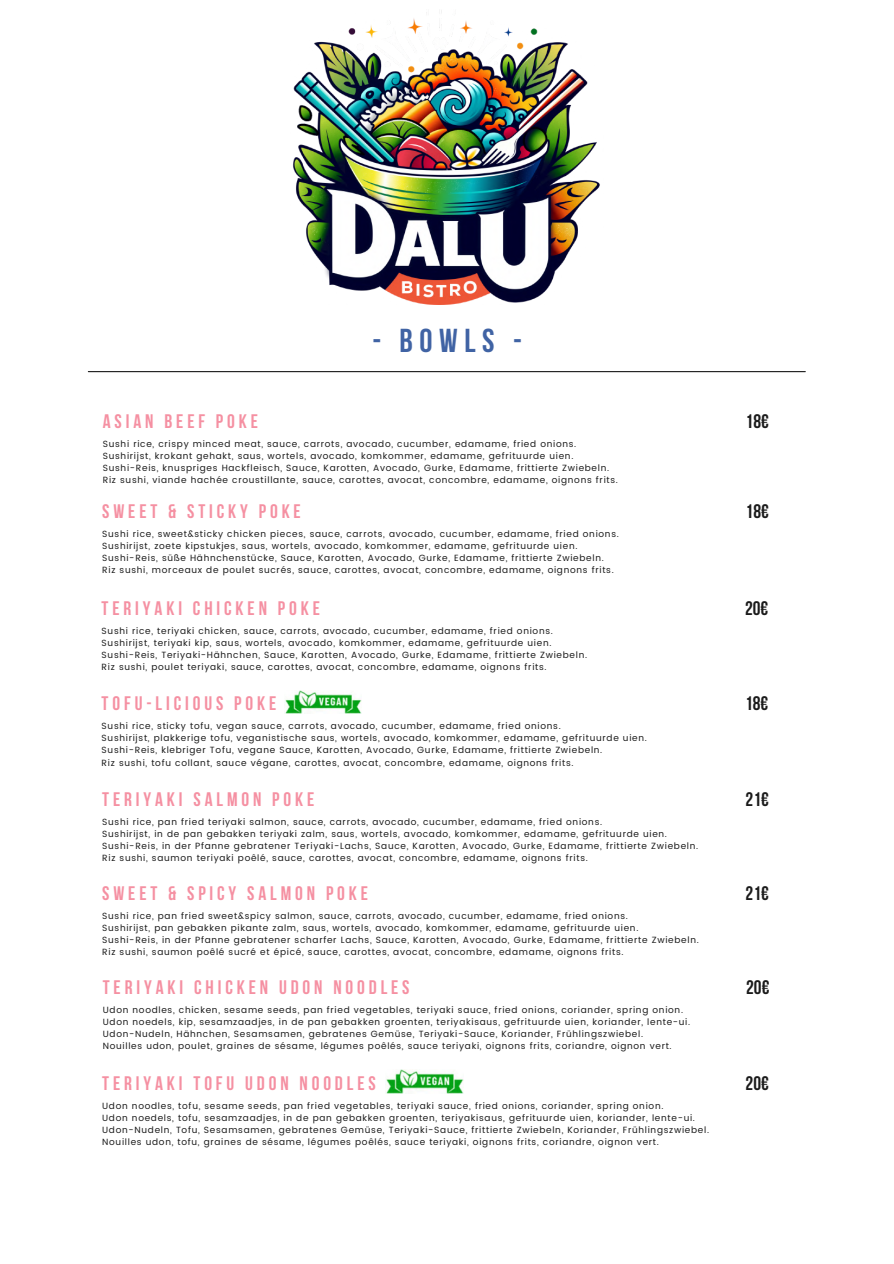
<style>
.page{position:relative;width:894px;height:1264px;background:#fff}
.page>*{position:absolute;margin:0;border:0;box-sizing:border-box;transform-origin:0 0}
.t1{font:700 33px "Bebas Neue";letter-spacing:.2em;color:#4063a4}
.t2{font:700 19.5px "Bebas Neue";letter-spacing:.2em;color:#f590a2}
.t3{font:700 19.5px "Bebas Neue";color:#1b1b1b}
.t4{font:9px "Poppins";letter-spacing:.08em;color:#1b1b1b}
</style>
<div class="page">
<hr style="left:88px;top:371px;width:717px;height:1px;background:#1b1b1b">
<img style="left:293px;top:10px;width:307px;height:294px">
<img style="left:285px;top:690px;width:76px;height:23px">
<img style="left:386px;top:1069px;width:77px;height:24px">
<h2 class="t1" style="left:372px;top:327px;width:151px">- BOWLS -</h2>
<p class="t2" style="left:103px;top:413px;width:157px">ASIAN BEEF POKE</p>
<p class="t4" style="left:103px;top:438px;width:475px">Sushi rice, crispy minced meat, sauce, carrots, avocado, cucumber, edamame, fried onions.</p>
<p class="t4" style="left:103px;top:450px;width:472px">Sushirijst, krokant gehakt, saus, wortels, avocado, komkommer, edamame, gefrituurde uien.</p>
<p class="t4" style="left:103px;top:462px;width:507px">Sushi-Reis, knuspriges Hackfleisch, Sauce, Karotten, Avocado, Gurke, Edamame, frittierte Zwiebeln.</p>
<h3 class="t4" style="left:103px;top:474px;width:516px">Riz sushi, viande hachée croustillante, sauce, carottes, avocat, concombre, edamame, oignons frits.</h3>
<p class="t2" style="left:102px;top:503px;width:200px">SWEET &amp; STICKY POKE</p>
<p class="t4" style="left:102px;top:528px;width:518px">Sushi rice, sweet&amp;sticky chicken pieces, sauce, carrots, avocado, cucumber, edamame, fried onions.</p>
<p class="t4" style="left:102px;top:540px;width:476px">Sushirijst, zoete kipstukjes, saus, wortels, avocado, komkommer, edamame, gefrituurde uien.</p>
<p class="t4" style="left:102px;top:552px;width:503px">Sushi-Reis, süße Hähnchenstücke, Sauce, Karotten, Avocado, Gurke, Edamame, frittierte Zwiebeln.</p>
<h3 class="t4" style="left:102px;top:564px;width:513px">Riz sushi, morceaux de poulet sucrés, sauce, carottes, avocat, concombre, edamame, oignons frits.</h3>
<h2 class="t2" style="left:102px;top:600px;width:220px">TERIYAKI CHICKEN POKE</h2>
<p class="t4" style="left:102px;top:625px;width:452px">Sushi rice, teriyaki chicken, sauce, carrots, avocado, cucumber, edamame, fried onions.</p>
<p class="t4" style="left:102px;top:637px;width:451px">Sushirijst, teriyaki kip, saus, wortels, avocado, komkommer, edamame, gefrituurde uien.</p>
<p class="t4" style="left:102px;top:649px;width:487px">Sushi-Reis, Teriyaki-Hähnchen, Sauce, Karotten, Avocado, Gurke, Edamame, frittierte Zwiebeln.</p>
<p class="t4" style="left:102px;top:661px;width:446px">Riz sushi, poulet teriyaki, sauce, carottes, avocat, concombre, edamame, oignons frits.</p>
<h2 class="t2" style="left:102px;top:695px;width:176px">TOFU-LICIOUS POKE</h2>
<p class="t4" style="left:102px;top:721px;width:460px">Sushi rice, sticky tofu, vegan sauce, carrots, avocado, cucumber, edamame, fried onions.</p>
<p class="t4" style="left:102px;top:733px;width:546px">Sushirijst, plakkerige tofu, veganistische saus, wortels, avocado, komkommer, edamame, gefrituurde uien.</p>
<p class="t4" style="left:102px;top:745px;width:502px">Sushi-Reis, klebriger Tofu, vegane Sauce, Karotten, Avocado, Gurke, Edamame, frittierte Zwiebeln.</p>
<p class="t4" style="left:102px;top:757px;width:473px">Riz sushi, tofu collant, sauce végane, carottes, avocat, concombre, edamame, oignons frits.</p>
<h2 class="t2" style="left:102px;top:791px;width:213px">TERIYAKI SALMON POKE</h2>
<p class="t4" style="left:102px;top:817px;width:501px">Sushi rice, pan fried teriyaki salmon, sauce, carrots, avocado, cucumber, edamame, fried onions.</p>
<p class="t4" style="left:102px;top:829px;width:566px">Sushirijst, in de pan gebakken teriyaki zalm, saus, wortels, avocado, komkommer, edamame, gefrituurde uien.</p>
<p class="t4" style="left:102px;top:841px;width:597px">Sushi-Reis, in der Pfanne gebratener Teriyaki-Lachs, Sauce, Karotten, Avocado, Gurke, Edamame, frittierte Zwiebeln.</p>
<p class="t4" style="left:102px;top:853px;width:487px">Riz sushi, saumon teriyaki poêlé, sauce, carottes, avocat, concombre, edamame, oignons frits.</p>
<p class="t2" style="left:102px;top:885px;width:267px">SWEET &amp; SPICY SALMON POKE</p>
<p class="t4" style="left:102px;top:911px;width:527px">Sushi rice, pan fried sweet&amp;spicy salmon, sauce, carrots, avocado, cucumber, edamame, fried onions.</p>
<p class="t4" style="left:102px;top:923px;width:537px">Sushirijst, pan gebakken pikante zalm, saus, wortels, avocado, komkommer, edamame, gefrituurde uien.</p>
<p class="t4" style="left:102px;top:935px;width:598px">Sushi-Reis, in der Pfanne gebratener scharfer Lachs, Sauce, Karotten, Avocado, Gurke, Edamame, frittierte Zwiebeln.</p>
<h3 class="t4" style="left:102px;top:947px;width:522px">Riz sushi, saumon poêlé sucré et épicé, sauce, carottes, avocat, concombre, edamame, oignons frits.</h3>
<h2 class="t2" style="left:103px;top:979px;width:308px">TERIYAKI CHICKEN UDON NOODLES</h2>
<p class="t4" style="left:103px;top:1004px;width:581px">Udon noodles, chicken, sesame seeds, pan fried vegetables, teriyaki sauce, fried onions, coriander, spring onion.</p>
<p class="t4" style="left:103px;top:1016px;width:588px">Udon noedels, kip, sesamzaadjes, in de pan gebakken groenten, teriyakisaus, gefrituurde uien, koriander, lente-ui.</p>
<p class="t4" style="left:103px;top:1028px;width:541px">Udon-Nudeln, Hähnchen, Sesamsamen, gebratenes Gemüse, Teriyaki-Sauce, Koriander, Frühlingszwiebel.</p>
<p class="t4" style="left:103px;top:1040px;width:570px">Nouilles udon, poulet, graines de sésame, légumes poêlés, sauce teriyaki, oignons frits, coriandre, oignon vert.</p>
<h3 class="t2" style="left:102px;top:1075px;width:275px">TERIYAKI TOFU UDON NOODLES</h3>
<h3 class="t4" style="left:102px;top:1100px;width:562px">Udon noodles, tofu, sesame seeds, pan fried vegetables, teriyaki sauce, fried onions, coriander, spring onion.</h3>
<h2 class="t4" style="left:102px;top:1112px;width:594px">Udon noedels, tofu, sesamzaadjes, in de pan gebakken groenten, teriyakisaus, gefrituurde uien, koriander, lente-ui.</h2>
<p class="t4" style="left:102px;top:1124px;width:608px">Udon-Nudeln, Tofu, Sesamsamen, gebratenes Gemüse, Teriyaki-Sauce, frittierte Zwiebeln, Koriander, Frühlingszwiebel.</p>
<p class="t4" style="left:102px;top:1136px;width:558px">Nouilles udon, tofu, graines de sésame, légumes poêlés, sauce teriyaki, oignons frits, coriandre, oignon vert.</p>
<h2 class="t3" style="left:745px;top:413px;width:25px">18€</h2>
<h2 class="t3" style="left:745px;top:503px;width:25px">18€</h2>
<h3 class="t3" style="left:744px;top:600px;width:25px">20€</h3>
<h3 class="t3" style="left:744px;top:695px;width:25px">18€</h3>
<h3 class="t3" style="left:745px;top:791px;width:25px">21€</h3>
<p class="t3" style="left:745px;top:885px;width:25px">21€</p>
<p class="t3" style="left:746px;top:979px;width:25px">20€</p>
<p class="t3" style="left:745px;top:1075px;width:25px">20€</p>
</div>
